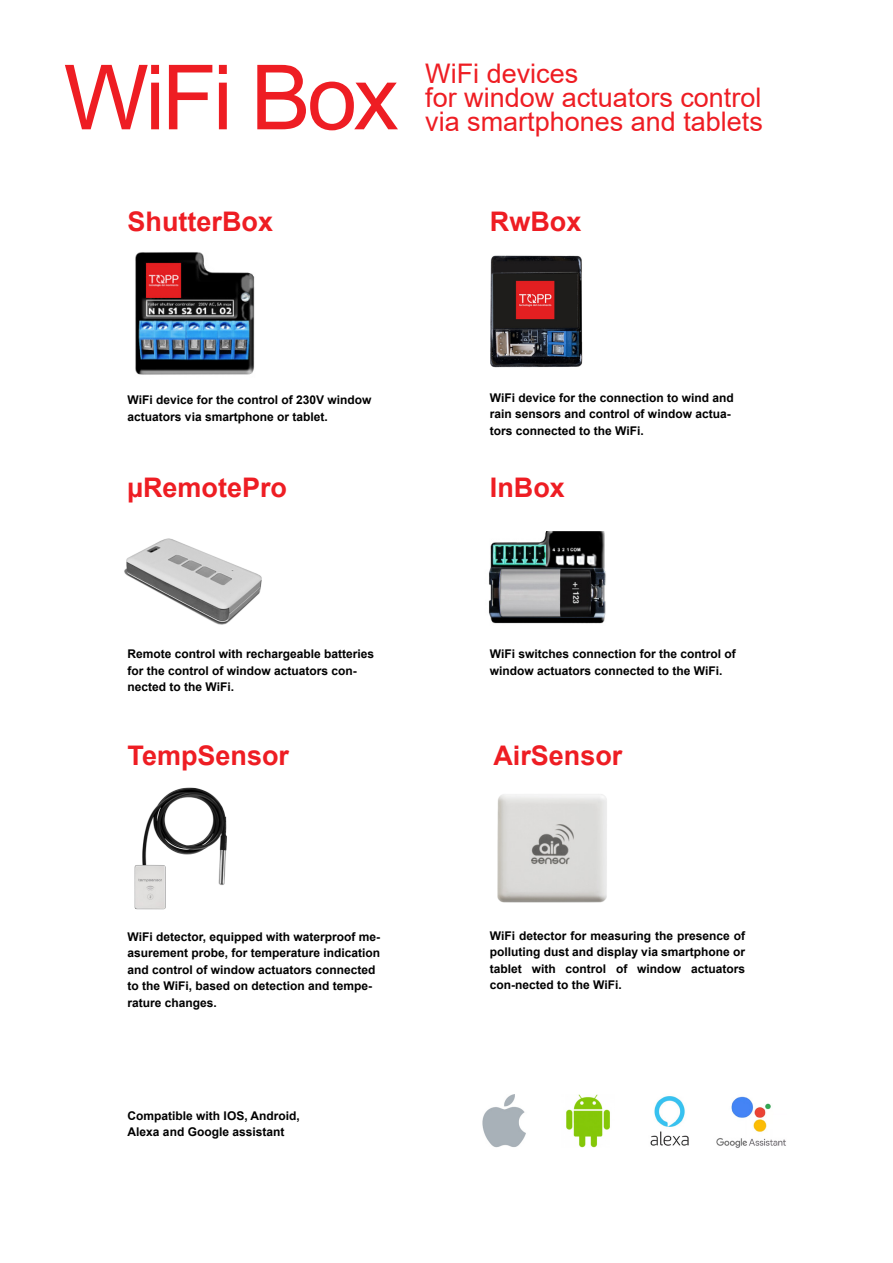
<style>
.page{position:relative;width:893px;height:1263px;background:#fff}
.page>*{position:absolute;margin:0;border:0;box-sizing:border-box;transform-origin:0 0}
.t1{font:90px "Arial";letter-spacing:-.04em;color:#ee1d23}
.t2{font:27px/24px "Arial";color:#ee1d23}
.t3{font:700 27px "Arial";color:#ee1d23}
.t4{font:700 12px/16.5px "Arial";color:#000}
</style>
<div class="page">
<img style="left:489px;top:533px;width:117px;height:91px">
<img style="left:490px;top:255px;width:93px;height:113px">
<img style="left:124px;top:538px;width:138px;height:87px">
<img style="left:650px;top:1096px;width:39px;height:50px">
<img style="left:716px;top:1096px;width:70px;height:52px">
<img style="left:566px;top:1094px;width:44px;height:53px">
<img style="left:482px;top:1094px;width:44px;height:54px">
<img style="left:136px;top:253px;width:119px;height:127px">
<div style="left:133px;top:250px;width:140px;height:133px;border:2px solid #fff"></div>
<img style="left:134px;top:787px;width:93px;height:123px">
<img style="left:497px;top:794px;width:110px;height:109px">
<h1 class="t1" style="left:64px;top:36px;width:336px">WiFi Box</h1>
<h2 class="t2" style="left:425px;top:62px;width:339px">WiFi devices<br>for window actuators control via smartphones and tablets</h2>
<h2 class="t3" style="left:128px;top:202px;width:147px">ShutterBox</h2>
<p class="t4" style="left:128px;top:392px;width:245px">WiFi device for the control of 230V window actuators via smartphone or tablet.</p>
<h2 class="t3" style="left:490px;top:202px;width:93px">RwBox</h2>
<p class="t4" style="left:490px;top:389px;width:245px">WiFi device for the connection to wind and rain sensors and control of window actua&shy;tors connected to the WiFi.</p>
<h2 class="t3" style="left:128px;top:468px;width:161px">µRemotePro</h2>
<h2 class="t3" style="left:490px;top:468px;width:77px">InBox</h2>
<p class="t4" style="left:128px;top:646px;width:248px">Remote control with rechargeable batteries for the control of window actuators con&shy;nected to the WiFi.</p>
<p class="t4" style="left:490px;top:646px;width:247px">WiFi switches connection for the control of window actuators connected to the WiFi.</p>
<h2 class="t3" style="left:128px;top:736px;width:163px">TempSensor</h2>
<p class="t4" style="left:128px;top:928px;width:254px">WiFi detector, equipped with waterproof me&shy;asurement probe, for temperature indication and control of window actuators connected to the WiFi, based on detection and tempe&shy;rature changes.</p>
<p class="t4" style="left:128px;top:1107px;width:174px">Compatible with IOS, Android,<br>Alexa and Google assistant</p>
<h2 class="t3" style="left:493px;top:736px;width:131px">AirSensor</h2>
<p class="t4" style="left:490px;top:927px;width:257px;text-align:justify">WiFi detector for measuring the presence of polluting dust and display via smartphone or tablet with control of window actuators con-nected to the WiFi.</p>
</div>
